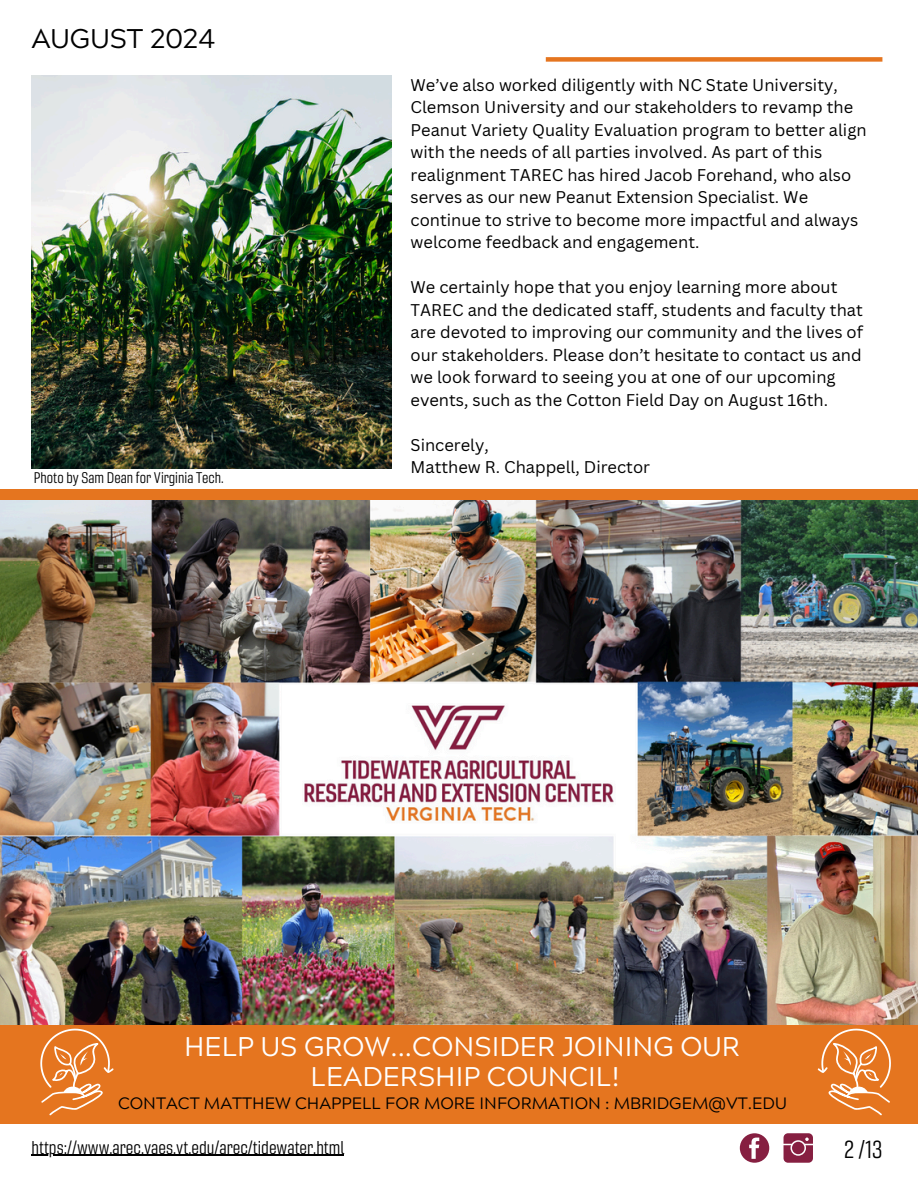
<style>
.page{position:relative;width:918px;height:1188px;background:#fff}
.page>*{position:absolute;margin:0;border:0;box-sizing:border-box;transform-origin:0 0}
.t1{font:27px/29.2px "Acherus Grotesque";color:#fff;text-align:center}
.t2{font:27px "Acherus Grotesque";color:#000}
.t3{font:24px "Gineso Con Boo";color:#000}
.t4{font:18px "Gineso Con Boo";color:#000}
.t5{font:16.5px/22.5px "Canva Sans";color:#000}
.t6{font:16.5px "Acherus Grotesque";color:#000}
.t7{font:15px "Gineso Con Boo";color:#000}
</style>
<div class="page">
<img style="left:31px;top:75px;width:360px;height:393px">
<div style="left:0;top:489px;width:918px;height:634px;background:#e5751f"></div>
<div style="left:546px;top:57px;width:336px;height:5px;background:#e5751f"></div>
<svg style="left:784px;top:1133px;width:29px;height:30px"></svg>
<div style="left:740px;top:1133px;width:29px;height:30px;background:#861f41;border-radius:50%"></div>
<svg style="left:749px;top:1138px;width:10px;height:21px"></svg>
<img style="left:0;top:501px;width:918px;height:524px">
<svg style="left:40px;top:1029px;width:73px;height:86px"></svg>
<hr style="left:31px;top:1155px;width:313px;height:1px;background:#000">
<svg style="left:818px;top:1029px;width:73px;height:86px"></svg>
<img style="left:62px;top:151px;width:359px;height:392px">
<h4 class="t2" style="left:31px;top:28px;width:186px">AUGUST 2024</h4>
<h3 class="t7" style="left:34px;top:467px;width:191px">Photo by Sam Dean for Virginia Tech.</h3>
<p class="t5" style="left:411px;top:73px;width:458px">We’ve also worked diligently with NC State University, Clemson University and our stakeholders to revamp the Peanut Variety Quality Evaluation program to better align with the needs of all parties involved. As part of this realignment TAREC has hired Jacob Forehand, who also serves as our new Peanut Extension Specialist. We continue to strive to become more impactful and always welcome feedback and engagement.</p>
<p class="t5" style="left:411px;top:276px;width:454px">We certainly hope that you enjoy learning more about TAREC and the dedicated staff, students and faculty that are devoted to improving our community and the lives of our stakeholders. Please don’t hesitate to contact us and we look forward to seeing you at one of our upcoming events, such as the Cotton Field Day on August 16th.</p>
<p class="t5" style="left:411px;top:433px;width:241px">Sincerely,<br>Matthew R. Chappell, Director</p>
<p class="t1" style="left:184px;top:1036px;width:557px">HELP US GROW...CONSIDER JOINING OUR<br>LEADERSHIP COUNCIL!</p>
<h1 class="t6" style="left:118px;top:1097px;width:670px">CONTACT MATTHEW CHAPPELL FOR MORE INFORMATION : MBRIDGEM@VT.EDU</h1>
<h4 class="t4" style="left:31px;top:1134px;width:314px">https://www.arec.vaes.vt.edu/arec/tidewater.html</h4>
<h4 class="t3" style="left:844px;top:1132px;width:40px">2 /13</h4>
</div>
